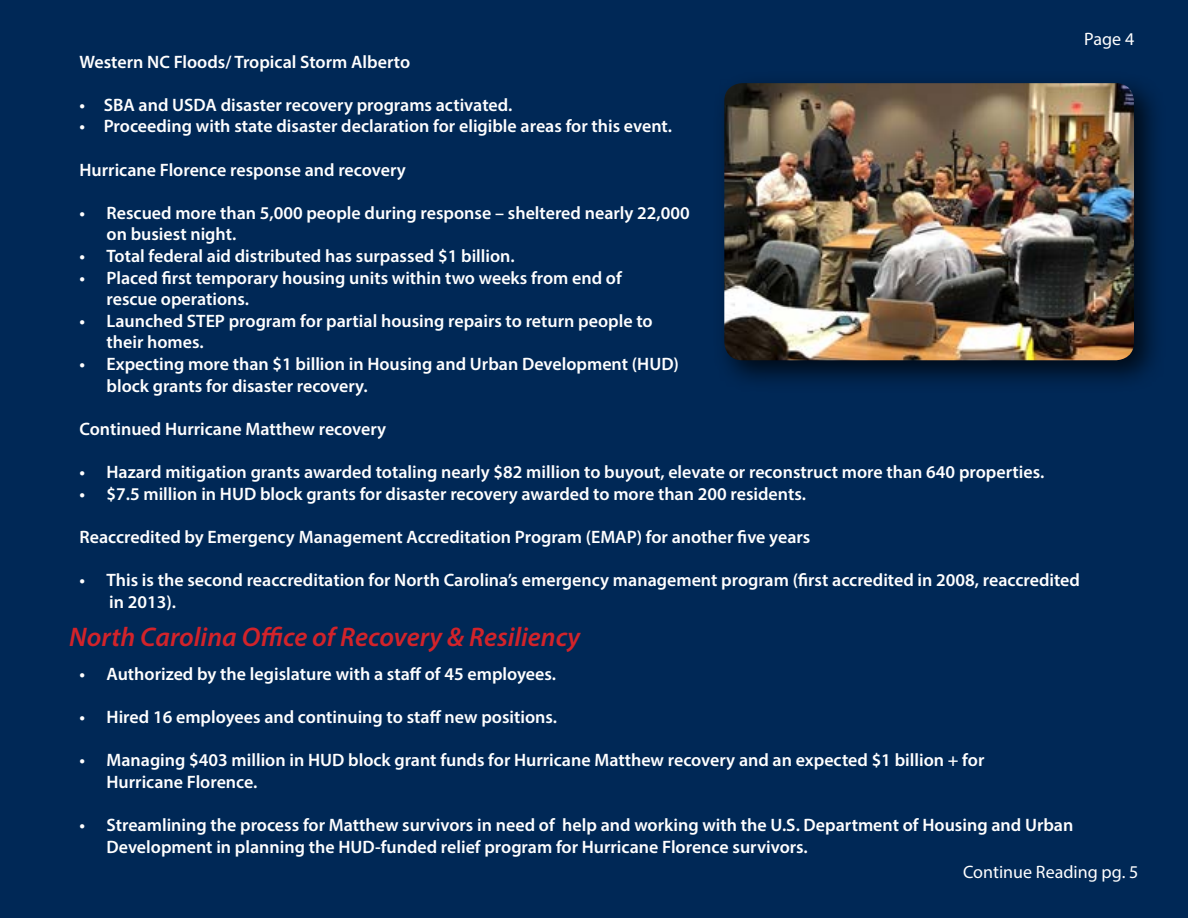
<style>
.page{position:relative;width:1188px;height:918px;background:#002856}
.page>*{position:absolute;margin:0;border:0;box-sizing:border-box;transform-origin:0 0}
.t1{font:italic 600 27px "Myriad Pro";color:#d2232a}
.t2{font:600 18px/21.6px "Myriad Pro";color:#fff}
.t3{font:18px "Myriad Pro";color:#fff}
</style>
<div class="page">
<div style="left:712px;top:71px;width:455px;height:323px;background:#000;opacity:.75"></div>
<img style="left:724px;top:83px;width:410px;height:277px">
<p class="t3" style="left:1084px;top:28px;width:51px">Page 4</p>
<p class="t2" style="left:80px;top:50px;width:332px">Western NC Floods/ Tropical Storm Alberto</p>
<p class="t2" style="left:80px;top:93px;width:434px">• SBA and USDA disaster recovery programs activated.</p>
<p class="t2" style="left:80px;top:115px;width:594px">• Proceeding with state disaster declaration for eligible areas for this event.</p>
<p class="t2" style="left:80px;top:158px;width:328px">Hurricane Florence response and recovery</p>
<p class="t2" style="left:107px;top:201px;width:585px;text-indent:-27px">• Rescued more than 5,000 people during response – sheltered nearly 22,000 on busiest night.</p>
<p class="t2" style="left:80px;top:245px;width:437px">• Total federal aid distributed has surpassed $1 billion.</p>
<p class="t2" style="left:107px;top:266px;width:517px;text-indent:-27px">• Placed first temporary housing units within two weeks from end of rescue operations.</p>
<p class="t2" style="left:107px;top:309px;width:548px;text-indent:-27px">• Launched STEP program for partial housing repairs to return people to their homes.</p>
<p class="t2" style="left:107px;top:353px;width:574px;text-indent:-27px">• Expecting more than $1 billion in Housing and Urban Development (HUD) block grants for disaster recovery.</p>
<p class="t2" style="left:80px;top:417px;width:308px">Continued Hurricane Matthew recovery</p>
<p class="t2" style="left:80px;top:461px;width:966px">• Hazard mitigation grants awarded totaling nearly $82 million to buyout, elevate or reconstruct more than 640 properties.</p>
<p class="t2" style="left:80px;top:482px;width:728px">• $7.5 million in HUD block grants for disaster recovery awarded to more than 200 residents.</p>
<p class="t2" style="left:80px;top:525px;width:732px">Reaccredited by Emergency Management Accreditation Program (EMAP) for another five years</p>
<p class="t2" style="left:109px;top:569px;width:972px;text-indent:-30px">• This is the second reaccreditation for North Carolina’s emergency management program (first accredited in 2008, reaccredited in 2013).</p>
<h1 class="t1" style="left:69px;top:620px;width:513px">North Carolina Office of Recovery &amp; Resiliency</h1>
<p class="t2" style="left:80px;top:663px;width:478px">• Authorized by the legislature with a staff of 45 employees.</p>
<p class="t2" style="left:80px;top:706px;width:479px">• Hired 16 employees and continuing to staff new positions.</p>
<p class="t2" style="left:107px;top:749px;width:879px;text-indent:-27px">• Managing $403 million in HUD block grant funds for Hurricane Matthew recovery and an expected $1 billion + for<br>Hurricane Florence.</p>
<p class="t2" style="left:107px;top:814px;width:968px;text-indent:-27px">• Streamlining the process for Matthew survivors in need of help and working with the U.S. Department of Housing and Urban<br>Development in planning the HUD-funded relief program for Hurricane Florence survivors.</p>
<p class="t3" style="left:963px;top:860px;width:177px">Continue Reading pg. 5</p>
</div>
